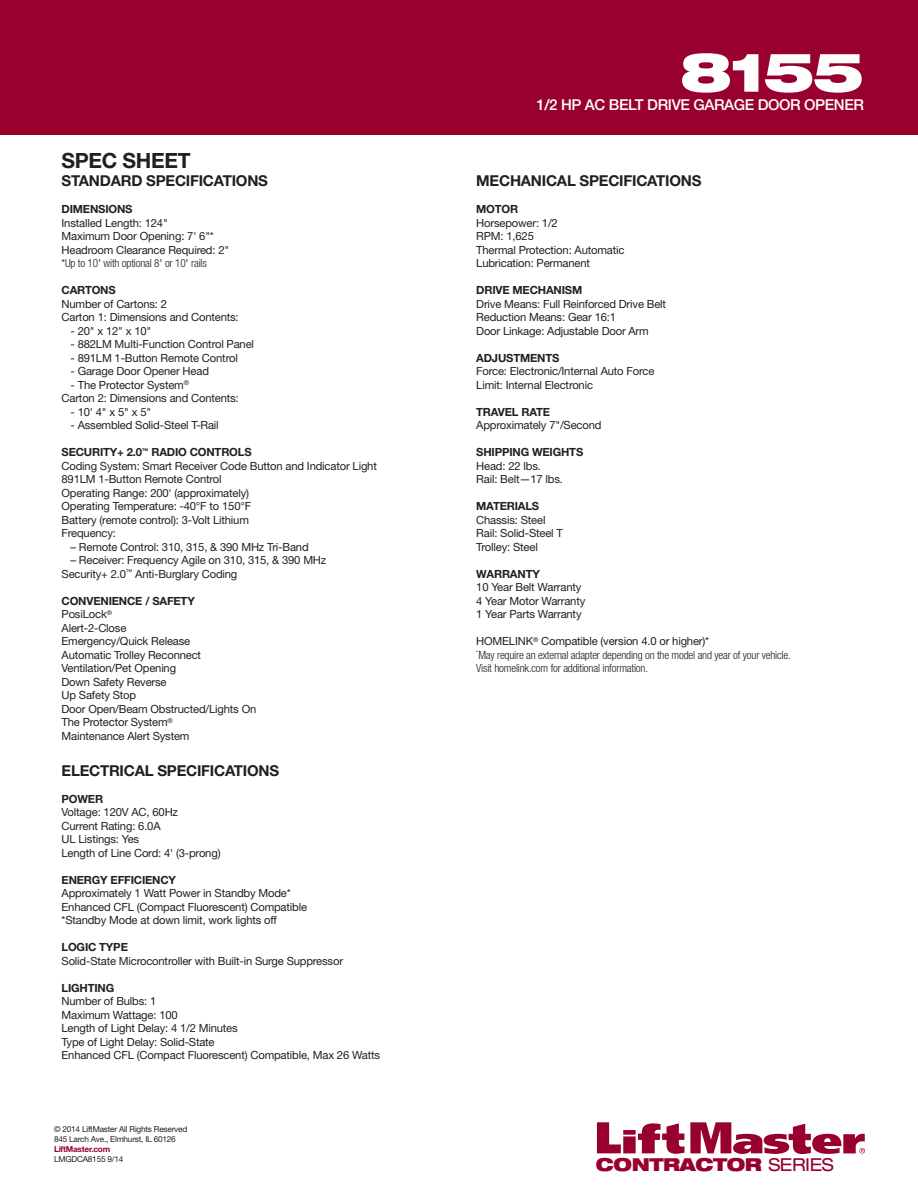
<style>
.page{position:relative;width:918px;height:1188px;background:#fff}
.page>*{position:absolute;margin:0;border:0;box-sizing:border-box;transform-origin:0 0}
.t1{font:900 expanded 54px "Helvetica Neue LT Std";color:#fff}
.t2{font:700 21px "Helvetica Neue LT Std";letter-spacing:-.015em;color:#231f20}
.t3{font:900 expanded 17.85px "Helvetica Neue LT Std";letter-spacing:-.025em;color:#98012d}
.t4{font:700 15px "Helvetica Neue LT Std";letter-spacing:-.015em;color:#231f20}
.t5{font:500 15px "Helvetica Neue LT Std";letter-spacing:-.025em;color:#fff}
.t6{font:11.25px/13.5px "Helvetica Neue LT Std";letter-spacing:-.015em;color:#231f20}
.t7{font:300 condensed 11.25px/13.5px "Helvetica Neue LT Std";letter-spacing:-.015em;color:#231f20}
.t8{font:700 11.25px "Helvetica Neue LT Std";letter-spacing:-.015em;color:#231f20}
.t9{font:8.25px/9.9px "Helvetica Neue LT Std";letter-spacing:-.025em;color:#231f20}
.t10{font:700 8.25px "Helvetica Neue LT Std";letter-spacing:-.025em;color:#98012d}
.s1{font-weight:300;font-stretch:condensed}
.s2{font-weight:700}
.s3{font-weight:400;font-stretch:normal}
.s4{font-weight:400}
</style>
<div class="page">
<div style="left:0;top:0;width:918px;height:135px;background:#98012d"></div>
<svg style="left:597px;top:1122px;width:87px;height:32px"></svg>
<svg style="left:690px;top:1122px;width:175px;height:32px"></svg>
<h2 class="t2" style="left:62px;top:148px;width:131px">SPEC SHEET</h2>
<h3 class="t4" style="left:62px;top:172px;width:208px">STANDARD SPECIFICATIONS</h3>
<p class="t8" style="left:62px;top:202px;width:72px">DIMENSIONS</p>
<p class="t6" style="left:62px;top:216px;width:169px">Installed Length: 124"<br>Maximum Door Opening: 7' 6"*<br>Headroom Clearance Required: 2" <span class="s1">*Up to 10</span>' <span class="s1">with optional 8</span>' <span class="s1">or 10</span>' <span class="s1">rails</span></p>
<p class="t8" style="left:62px;top:283px;width:56px">CARTONS</p>
<p class="t6" style="left:62px;top:297px;width:179px">Number of Cartons: 2<br>Carton 1: Dimensions and Contents:</p>
<p class="t6" style="left:71px;top:324px;width:82px">- 20" x 12" x 10"</p>
<p class="t6" style="left:71px;top:337px;width:185px">- 882LM Multi-Function Control Panel</p>
<p class="t6" style="left:71px;top:351px;width:169px">- 891LM 1-Button Remote Control</p>
<p class="t6" style="left:71px;top:364px;width:140px">- Garage Door Opener Head</p>
<p class="t6" style="left:62px;top:378px;width:179px;text-indent:9px">- The Protector System<sup>®<br></sup>Carton 2: Dimensions and Contents:</p>
<p class="t6" style="left:71px;top:405px;width:82px">- 10' 4" x 5" x 5"</p>
<p class="t6" style="left:71px;top:418px;width:150px">- Assembled Solid-Steel T-Rail</p>
<p class="t6" style="left:62px;top:445px;width:317px"><span class="s2">SECURITY+ 2.0</span><sup>™</sup> <span class="s2">RADIO CONTROLS<br></span>Coding System: Smart Receiver Code Button and Indicator Light 891LM 1-Button Remote Control<br>Operating Range: 200' (approximately)<br>Operating Temperature: -40°F to 150°F<br>Battery (remote control): 3-Volt Lithium<br>Frequency:</p>
<p class="t6" style="left:71px;top:540px;width:240px">– Remote Control: 310, 315, &amp; 390 MHz Tri-Band</p>
<p class="t6" style="left:62px;top:553px;width:266px;text-indent:9px">– Receiver: Frequency Agile on 310, 315, &amp; 390 MHz<br>Security+ 2.0<sup>™</sup> Anti-Burglary Coding</p>
<p class="t6" style="left:62px;top:594px;width:196px"><span class="s2">CONVENIENCE / SAFETY<br></span>PosiLock<sup>®<br></sup>Alert-2-Close<br>Emergency/Quick Release<br>Automatic Trolley Reconnect<br>Ventilation/Pet Opening<br>Down Safety Reverse<br>Up Safety Stop<br>Door Open/Beam Obstructed/Lights On<br>The Protector System<sup>®<br></sup>Maintenance Alert System</p>
<h3 class="t4" style="left:62px;top:761px;width:219px">ELECTRICAL SPECIFICATIONS</h3>
<p class="t8" style="left:62px;top:792px;width:43px">POWER</p>
<p class="t6" style="left:62px;top:805px;width:161px">Voltage: 120V AC, 60Hz<br>Current Rating: 6.0A<br>UL Listings: Yes<br>Length of Line Cord: 4' (3-prong)</p>
<p class="t8" style="left:62px;top:873px;width:116px">ENERGY EFFICIENCY</p>
<p class="t6" style="left:62px;top:886px;width:247px">Approximately 1 Watt Power in Standby Mode*<br>Enhanced CFL (Compact Fluorescent) Compatible *Standby Mode at down limit, work lights off</p>
<p class="t8" style="left:62px;top:940px;width:68px">LOGIC TYPE</p>
<p class="t6" style="left:62px;top:954px;width:283px">Solid-State Microcontroller with Built-in Surge Suppressor</p>
<p class="t8" style="left:62px;top:981px;width:54px">LIGHTING</p>
<p class="t6" style="left:62px;top:994px;width:320px">Number of Bulbs: 1<br>Maximum Wattage: 100<br>Length of Light Delay: 4 1/2 Minutes<br>Type of Light Delay: Solid-State<br>Enhanced CFL (Compact Fluorescent) Compatible, Max 26 Watts</p>
<p class="t9" style="left:54px;top:1124px;width:135px">© 2014 LiftMaster All Rights Reserved<br>845 Larch Ave., Elmhurst, IL 60126</p>
<p class="t10" style="left:54px;top:1144px;width:58px">LiftMaster.com</p>
<p class="t9" style="left:54px;top:1154px;width:71px">LMGDCA8155 9/14</p>
<h1 class="t1" style="left:680px;top:37px;width:186px">8155</h1>
<h3 class="t5" style="left:536px;top:95px;width:329px">1/2 HP AC BELT DRIVE GARAGE DOOR OPENER</h3>
<h3 class="t4" style="left:476px;top:172px;width:227px">MECHANICAL SPECIFICATIONS</h3>
<p class="t8" style="left:476px;top:202px;width:44px">MOTOR</p>
<p class="t6" style="left:476px;top:216px;width:150px">Horsepower: 1/2<br>RPM: 1,625<br>Thermal Protection: Automatic<br>Lubrication: Permanent</p>
<p class="t8" style="left:476px;top:283px;width:107px">DRIVE MECHANISM</p>
<p class="t6" style="left:476px;top:297px;width:191px">Drive Means: Full Reinforced Drive Belt<br>Reduction Means: Gear 16:1<br>Door Linkage: Adjustable Door Arm</p>
<p class="t8" style="left:476px;top:351px;width:85px">ADJUSTMENTS</p>
<p class="t6" style="left:476px;top:364px;width:180px">Force: Electronic/Internal Auto Force<br>Limit: Internal Electronic</p>
<p class="t8" style="left:476px;top:405px;width:75px">TRAVEL RATE</p>
<p class="t6" style="left:476px;top:418px;width:127px">Approximately 7"/Second</p>
<p class="t8" style="left:476px;top:445px;width:109px">SHIPPING WEIGHTS</p>
<p class="t6" style="left:476px;top:459px;width:88px">Head: 22 lbs.<br>Rail: Belt—17 lbs.</p>
<p class="t8" style="left:476px;top:499px;width:65px">MATERIALS</p>
<p class="t6" style="left:476px;top:513px;width:88px">Chassis: Steel<br>Rail: Solid-Steel T<br>Trolley: Steel</p>
<p class="t8" style="left:476px;top:567px;width:65px">WARRANTY</p>
<p class="t6" style="left:476px;top:580px;width:111px">10 Year Belt Warranty<br>4 Year Motor Warranty<br>1 Year Parts Warranty</p>
<p class="t7" style="left:476px;top:635px;width:316px"><span class="s3">HOMELINK</span><sup>®</sup> <span class="s3">Compatible (version 4.0 or higher)*<br></span><sup>*</sup>May require an external adapter depending on the model and year of your vehicle.<br>Visit homelink.com for additional information.</p>
<h3 class="t3" style="left:596px;top:1153px;width:239px">CONTRACTOR <span class="s4">SERIES</span></h3>
</div>
